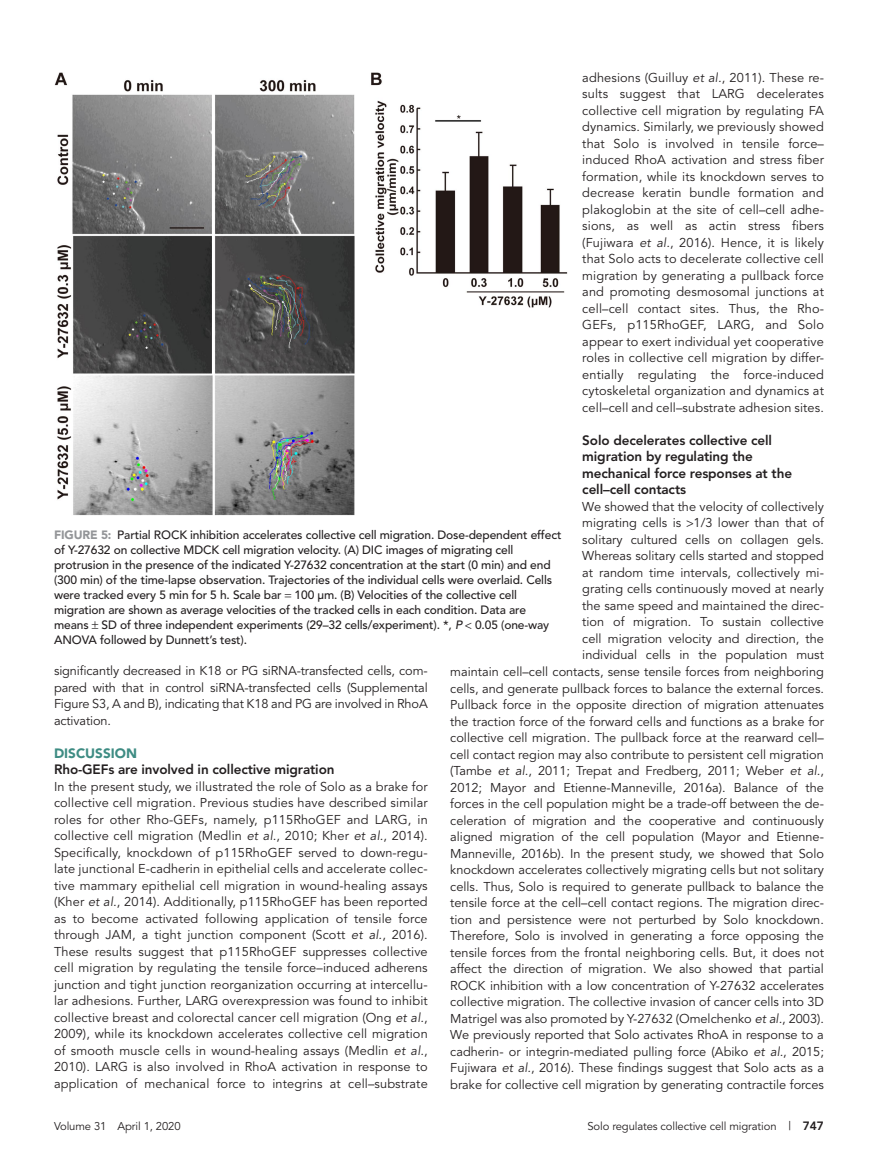
<style>
.page{position:relative;width:878px;height:1175px;background:#fff}
.page>*{position:absolute;margin:0;border:0;box-sizing:border-box;transform-origin:0 0}
.H2afterH1{font:800 13.5px/16.5px "Avenir";letter-spacing:-.01em;color:#231f20}
.t1{font:900 13.5px "Avenir";color:#3e8c83}
.ParaFL{font:12.75px/16.5px "Avenir";color:#231f20;text-align:justify}
.Para{font:12.75px/16.5px "Avenir";letter-spacing:-.01em;color:#231f20;text-align:justify}
.FigCaption{font:500 12px/15px "Avenir";letter-spacing:-.01em;color:#231f20}
.t2{font:11.25px "Avenir";letter-spacing:-.01em;color:#231f20}
.s1{font-style:italic}
.s2{font-weight:900;color:#939598}
.s3{font-size:12px}
.s4{font-weight:800;font-size:12px}
</style>
<div class="page">
<img style="left:54px;top:72px;width:513px;height:443px">
<p class="ParaFL" style="left:582px;top:69px;width:243px">adhesions (Guilluy <span class="s1">et al.</span>, 2011). These re&shy;sults suggest that LARG decelerates collective cell migration by regulating FA dynamics. Similarly, we previously showed that Solo is involved in tensile force– induced RhoA activation and stress fiber formation, while its knockdown serves to decrease keratin bundle formation and plakoglobin at the site of cell–cell adhe&shy;sions, as well as actin stress fibers (Fujiwara <span class="s1">et al.</span>, 2016). Hence, it is likely that Solo acts to decelerate collective cell migration by generating a pullback force and promoting desmosomal junctions at cell–cell contact sites. Thus, the Rho-GEFs, p115RhoGEF, LARG, and Solo appear to exert individual yet cooperative roles in collective cell migration by differ&shy;entially regulating the force-induced cytoskeletal organization and dynamics at cell–cell and cell–substrate adhesion sites.</p>
<h2 class="H2afterH1" style="left:582px;top:432px;width:211px">Solo decelerates collective cell migration by regulating the mechanical force responses at the cell–cell contacts</h2>
<p class="ParaFL" style="left:450px;top:498px;width:375px;text-align:right">We showed that the velocity of collectively<br>migrating cells is 1/3 lower than that of<br>solitary cultured cells on collagen gels.<br>Whereas solitary cells started and stopped<br>at random time intervals, collectively mi-<br>grating cells continuously moved at nearly<br>the same speed and maintained the direc-<br>tion of migration. To sustain collective<br>cell migration velocity and direction, the<br>individual cells in the population must<br>maintain cell–cell contacts, sense tensile forces from neighboring cells, and generate pullback forces to balance the external forces.<br>Pullback force in the opposite direction of migration attenuates the traction force of the forward cells and functions as a brake for collective cell migration. The pullback force at the rearward cell– cell contact region may also contribute to persistent cell migration (Tambe <span class="s1">et al.</span>, 2011; Trepat and Fredberg, 2011; Weber <span class="s1">et al.</span>, 2012; Mayor and Etienne-Manneville, 2016a). Balance of the forces in the cell population might be a trade-off between the de&shy;celeration of migration and the cooperative and continuously aligned migration of the cell population (Mayor and Etienne-Manneville, 2016b). In the present study, we showed that Solo knockdown accelerates collectively migrating cells but not solitary cells. Thus, Solo is required to generate pullback to balance the tensile force at the cell–cell contact regions. The migration direc&shy;tion and persistence were not perturbed by Solo knockdown.<br>Therefore, Solo is involved in generating a force opposing the tensile forces from the frontal neighboring cells. But, it does not affect the direction of migration. We also showed that partial ROCK inhibition with a low concentration of Y-27632 accelerates collective migration. The collective invasion of cancer cells into 3D Matrigel was also promoted by Y-27632 (Omelchenko <span class="s1">et al.</span>, 2003).<br>We previously reported that Solo activates RhoA in response to a cadherin- or integrin-mediated pulling force (Abiko <span class="s1">et al.</span>, 2015; Fujiwara <span class="s1">et al.</span>, 2016). These findings suggest that Solo acts as a brake for collective cell migration by generating contractile forces</p>
<p class="FigCaption" style="left:54px;top:527px;width:509px"><span class="s2">FIGURE 5:</span> Partial ROCK inhibition accelerates collective cell migration. Dose-dependent effect of Y-27632 on collective MDCK cell migration velocity. (A) DIC images of migrating cell protrusion in the presence of the indicated Y-27632 concentration at the start (0 min) and end (300 min) of the time-lapse observation. Trajectories of the individual cells were overlaid. Cells were tracked every 5 min for 5 h. Scale bar 100 μm. (B) Velocities of the collective cell migration are shown as average velocities of the tracked cells in each condition. Data are means SD of three independent experiments (29–32 cells/experiment). *, <span class="s1">P</span> 0.05 (one-way ANOVA followed by Dunnett’s test).</p>
<p class="Para" style="left:54px;top:663px;width:375px">significantly decreased in K18 or PG siRNA-transfected cells, com&shy;pared with that in control siRNA-transfected cells (Supplemental Figure S3, A and B), indicating that K18 and PG are involved in RhoA activation.</p>
<h1 class="t1" style="left:54px;top:745px;width:84px">DISCUSSION</h1>
<p class="H2afterH1" style="left:54px;top:761px;width:282px">Rho-GEFs are involved in collective migration</p>
<p class="ParaFL" style="left:54px;top:778px;width:375px">In the present study, we illustrated the role of Solo as a brake for collective cell migration. Previous studies have described similar roles for other Rho-GEFs, namely, p115RhoGEF and LARG, in collective cell migration (Medlin <span class="s1">et al.</span>, 2010; Kher <span class="s1">et al.</span>, 2014).<br>Specifically, knockdown of p115RhoGEF served to down-regu&shy;late junctional E-cadherin in epithelial cells and accelerate collec&shy;tive mammary epithelial cell migration in wound-healing assays (Kher <span class="s1">et al.</span>, 2014). Additionally, p115RhoGEF has been reported as to become activated following application of tensile force through JAM, a tight junction component (Scott <span class="s1">et al.</span>, 2016).<br>These results suggest that p115RhoGEF suppresses collective cell migration by regulating the tensile force–induced adherens junction and tight junction reorganization occurring at intercellu&shy;lar adhesions. Further, LARG overexpression was found to inhibit collective breast and colorectal cancer cell migration (Ong <span class="s1">et al.</span>, 2009), while its knockdown accelerates collective cell migration of smooth muscle cells in wound-healing assays (Medlin <span class="s1">et al.</span>, 2010). LARG is also involved in RhoA activation in response to application of mechanical force to integrins at cell–substrate</p>
<p class="t2" style="left:54px;top:1119px;width:128px">Volume 31 April 1, 2020</p>
<p class="t2" style="left:587px;top:1119px;width:238px">Solo regulates collective cell migration <span class="s3">|</span> <span class="s4">747</span></p>
</div>
